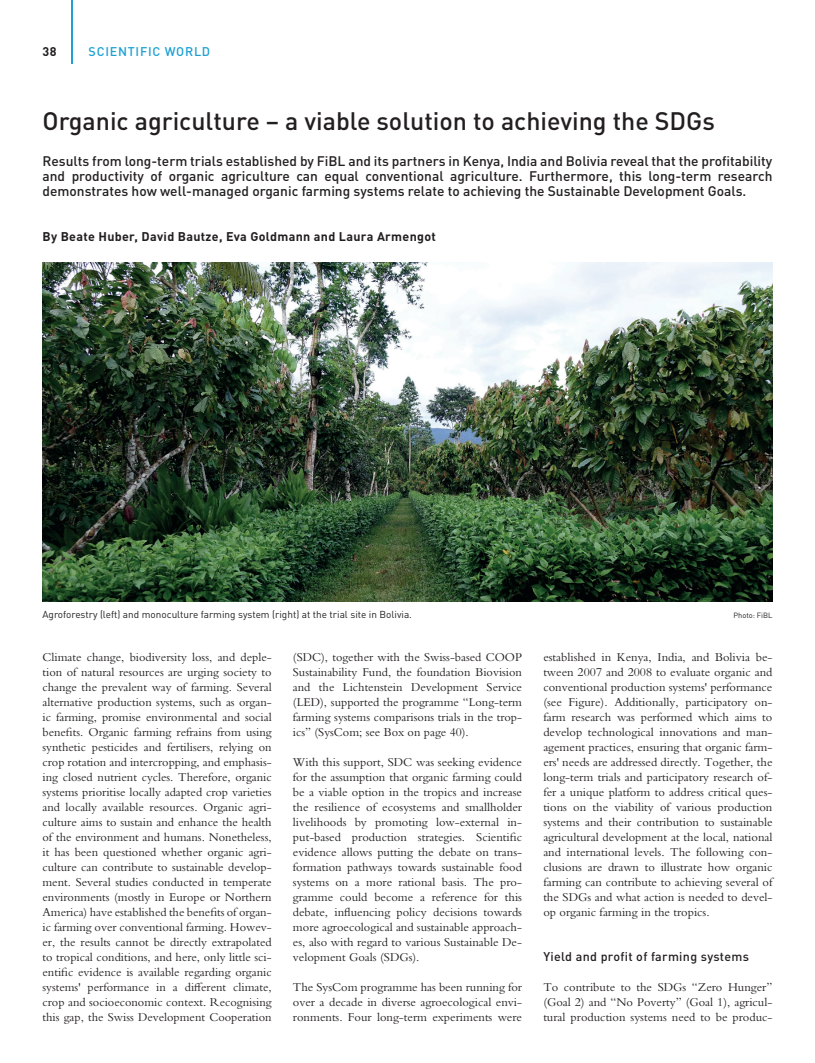
<style>
.page{position:relative;width:815px;height:1063px;background:#fff}
.page>*{position:absolute;margin:0;border:0;box-sizing:border-box;transform-origin:0 0}
.t1{font:500 25px "DIN Pro";color:#231f20}
.t2{font:500 13.75px/15px "DIN Pro";color:#231f20;text-align:justify}
.t3{font:12.5px/15px "Bembo Std";color:#231f20;text-align:justify}
.t4{font:700 12.5px "DIN Pro";letter-spacing:.025em;color:#231f20}
.t5{font:500 12.5px "DIN Pro";letter-spacing:.025em;color:#231f20}
.t6{font:500 12.5px "DIN Pro";letter-spacing:.06em;color:#1ca1d2}
.t7{font:10px "DIN Pro";color:#231f20}
.t8{font:7.5px "DIN Pro";color:#231f20}
</style>
<div class="page">
<hr style="left:71px;top:0;width:2px;height:64px;background:#1ca1d2">
<img style="left:43px;top:263px;width:729px;height:338px">
<p class="t4" style="left:43px;top:43px;width:16px">38</p>
<p class="t6" style="left:89px;top:43px;width:123px">SCIENTIFIC WORLD</p>
<h1 class="t1" style="left:43px;top:104px;width:674px">Organic agriculture – a viable solution to achieving the SDGs</h1>
<p class="t2" style="left:43px;top:153px;width:731px">Results from long-term trials established by FiBL and its partners in Kenya, India and Bolivia reveal that the profitability and productivity of organic agriculture can equal conventional agriculture. Furthermore, this long-term research demonstrates how well-managed organic farming systems relate to achieving the Sustainable Development Goals.</p>
<p class="t4" style="left:43px;top:228px;width:395px">By Beate Huber, David Bautze, Eva Goldmann and Laura Armengot</p>
<p class="t7" style="left:43px;top:607px;width:371px">Agroforestry (left) and monoculture farming system (right) at the trial site in Bolivia.</p>
<p class="t8" style="left:733px;top:610px;width:40px">Photo: FiBL</p>
<p class="t3" style="left:43px;top:650px;width:231px">Climate change, biodiversity loss, and deple&shy;tion of natural resources are urging society to change the prevalent way of farming. Several alternative production systems, such as organ&shy;ic farming, promise environmental and social benefits. Organic farming refrains from using synthetic pesticides and fertilisers, relying on crop rotation and intercropping, and emphasis&shy;ing closed nutrient cycles. Therefore, organic systems prioritise locally adapted crop varieties and locally available resources. Organic agri&shy;culture aims to sustain and enhance the health of the environment and humans. Nonetheless, it has been questioned whether organic agri&shy;culture can contribute to sustainable develop&shy;ment. Several studies conducted in temperate environments (mostly in Europe or Northern America) have established the benefits of organ&shy;ic farming over conventional farming. Howev&shy;er, the results cannot be directly extrapolated to tropical conditions, and here, only little sci&shy;entific evidence is available regarding organic systems' performance in a different climate, crop and socioeconomic context. Recognising this gap, the Swiss Development Cooperation</p>
<p class="t3" style="left:293px;top:650px;width:231px">(SDC), together with the Swiss-based COOP Sustainability Fund, the foundation Biovision and the Lichtenstein Development Service (LED), supported the programme “Long-term farming systems comparisons trials in the trop&shy;ics” (SysCom; see Box on page 40).</p>
<p class="t3" style="left:293px;top:755px;width:231px">With this support, SDC was seeking evidence for the assumption that organic farming could be a viable option in the tropics and increase the resilience of ecosystems and smallholder livelihoods by promoting low-external in&shy;put-based production strategies. Scientific evidence allows putting the debate on trans&shy;formation pathways towards sustainable food systems on a more rational basis. The pro&shy;gramme could become a reference for this debate, influencing policy decisions towards more agroecological and sustainable approach&shy;es, also with regard to various Sustainable De&shy;velopment Goals (SDGs).</p>
<p class="t3" style="left:293px;top:980px;width:231px">The SysCom programme has been running for over a decade in diverse agroecological envi&shy;ronments. Four long-term experiments were</p>
<p class="t3" style="left:543px;top:650px;width:231px">established in Kenya, India, and Bolivia be&shy;tween 2007 and 2008 to evaluate organic and conventional production systems' performance (see Figure). Additionally, participatory on&shy;farm research was performed which aims to develop technological innovations and man&shy;agement practices, ensuring that organic farm&shy;ers' needs are addressed directly. Together, the long-term trials and participatory research of&shy;fer a unique platform to address critical ques&shy;tions on the viability of various production systems and their contribution to sustainable agricultural development at the local, national and international levels. The following con&shy;clusions are drawn to illustrate how organic farming can contribute to achieving several of the SDGs and what action is needed to devel&shy;op organic farming in the tropics.</p>
<p class="t5" style="left:543px;top:948px;width:207px">Yield and profit of farming systems</p>
<p class="t3" style="left:543px;top:980px;width:231px">To contribute to the SDGs “Zero Hunger” (Goal 2) and “No Poverty” (Goal 1), agricul&shy;tural production systems need to be produc-</p>
</div>
